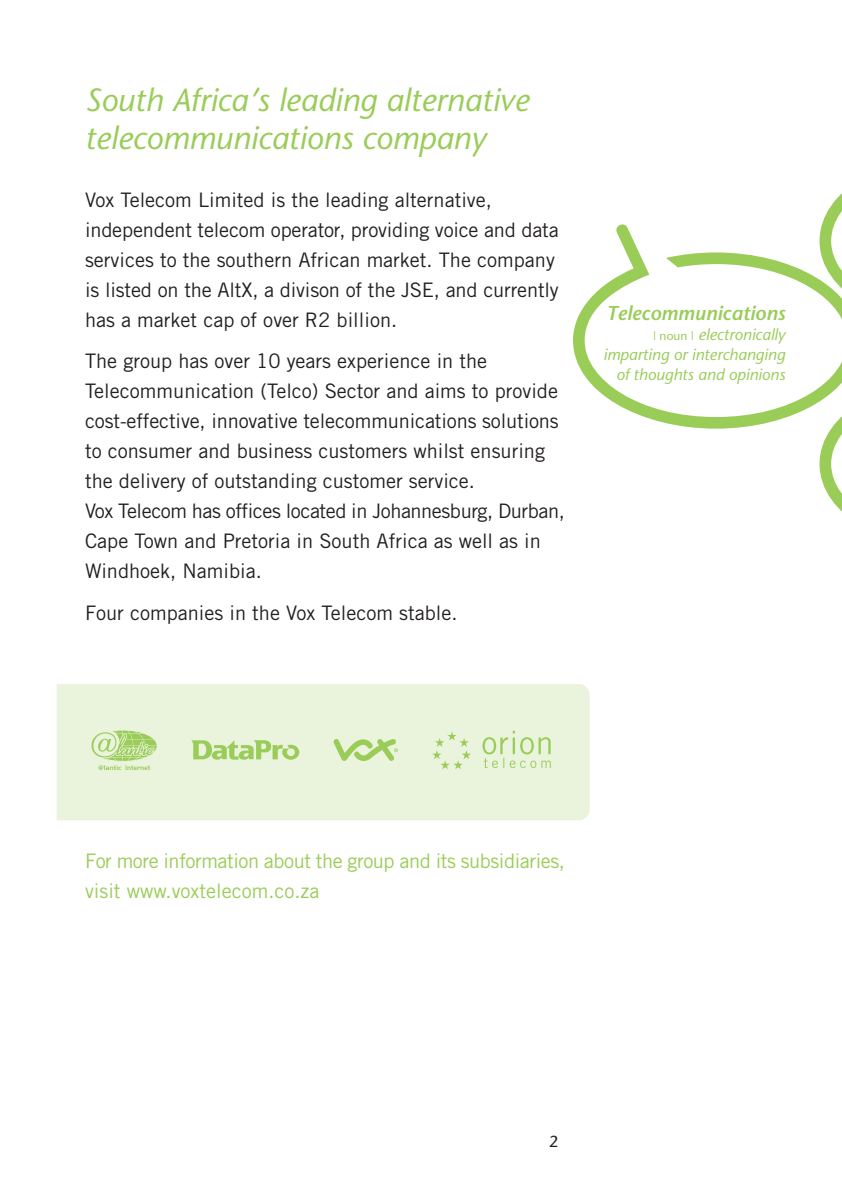
<style>
.page{position:relative;width:842px;height:1191px;background:#fff}
.page>*{position:absolute;margin:0;border:0;box-sizing:border-box;transform-origin:0 0}
.t1{font:italic 32px/38px "Stone Sans";color:#9acc58}
.t2{font:20px/30px "Trade Gothic";color:#231f20}
.t3{font:20px/30px "Trade Gothic";letter-spacing:-.02em;color:#9acc58}
.t4{font:italic 600 20px "Stone Sans";color:#9acc58}
.t5{font:italic 16px/20px "Stone Sans";color:#9acc58;text-align:right}
.t6{font:16px "Stone Sans";color:#231f20}
.s1{font-style:normal;font-size:12px}
</style>
<div class="page">
<svg style="left:573px;top:224px;width:269px;height:205px"></svg>
<div style="left:57px;top:684px;width:533px;height:136px;background:#eaf3dc"></div>
<svg style="left:819px;top:193px;width:23px;height:136px"></svg>
<svg style="left:819px;top:376px;width:23px;height:136px"></svg>
<svg style="left:432px;top:730px;width:119px;height:39px;background:#deedc8"></svg>
<svg style="left:191px;top:740px;width:108px;height:19px;background:#c0de98"></svg>
<svg style="left:91px;top:729px;width:67px;height:41px;background:#cce4aa"></svg>
<svg style="left:332px;top:737px;width:66px;height:25px;background:#c9e3a6"></svg>
<h1 class="t1" style="left:85px;top:84px;width:446px">South Africa’s leading alternative telecommunications company</h1>
<p class="t2" style="left:85px;top:187px;width:475px">Vox Telecom Limited is the leading alternative, independent telecom operator, providing voice and data services to the southern African market. The company is listed on the AltX, a divison of the JSE, and currently has a market cap of over R2 billion.</p>
<p class="t2" style="left:85px;top:348px;width:481px">The group has over 10 years experience in the Telecommunication (Telco) Sector and aims to provide cost-effective, innovative telecommunications solutions to consumer and business customers whilst ensuring the delivery of outstanding customer service.<br>Vox Telecom has offices located in Johannesburg, Durban, Cape Town and Pretoria in South Africa as well as in Windhoek, Namibia.</p>
<p class="t2" style="left:85px;top:599px;width:374px">Four companies in the Vox Telecom stable.</p>
<p class="t4" style="left:606px;top:306px;width:180px">Telecommunications</p>
<p class="t5" style="left:603px;top:326px;width:183px"><span class="s1">| noun |</span> electronically imparting or interchanging of thoughts and opinions</p>
<p class="t3" style="left:85px;top:847px;width:481px">For more information about the group and its subsidiaries, visit www.voxtelecom.co.za</p>
<p class="t6" style="left:549px;top:1135px;width:11px">2</p>
</div>
